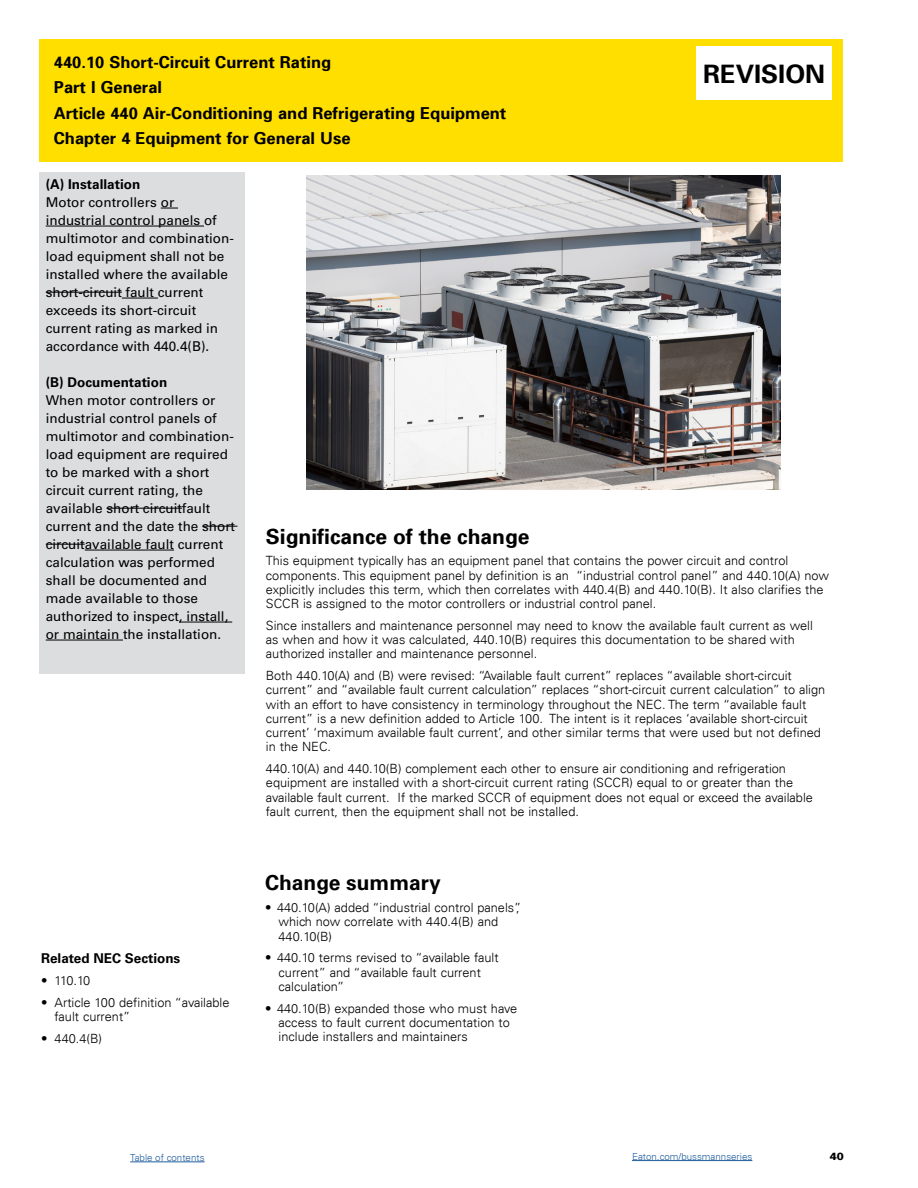
<style>
.page{position:relative;width:918px;height:1188px;background:#fff}
.page>*{position:absolute;margin:0;border:0;box-sizing:border-box;transform-origin:0 0}
.t1{font:700 25.5px "Univers 65";color:#000}
.t2{font:700 21px "Univers 65";color:#000}
.t3{font:700 21px "Univers LT Std";color:#000}
.t4{font:700 16.5px/25.5px "Univers 65";color:#000}
.t5{font:13.5px/18px "Univers LT Std";color:#000}
.t6{font:700 13.5px "Univers LT Std";color:#000}
.t7{font:300 12.75px/14.2px "Univers LT";color:#000}
.t8{font:900 10.5px "Univers 75";color:#000}
.t9{font:300 9.75px "Univers LT";color:#215e9e}
</style>
<div class="page">
<div style="left:39px;top:39px;width:804px;height:123px;background:#ffdf00"></div>
<div style="left:39px;top:172px;width:205px;height:501px;background:#dcddde"></div>
<svg style="left:161px;top:208px;width:17px;height:1px"></svg>
<hr style="left:46px;top:226px;width:158px;height:1px;background:#000">
<hr style="left:122px;top:298px;width:36px;height:1px;background:#000">
<hr style="left:85px;top:550px;width:89px;height:1px;background:#000">
<hr style="left:179px;top:622px;width:53px;height:1px;background:#000">
<hr style="left:46px;top:640px;width:77px;height:1px;background:#000">
<hr style="left:46px;top:292px;width:76px;height:1px;background:#000">
<hr style="left:107px;top:508px;width:75px;height:1px;background:#000">
<hr style="left:202px;top:526px;width:35px;height:1px;background:#000">
<hr style="left:46px;top:544px;width:39px;height:1px;background:#000">
<div style="left:697px;top:46px;width:135px;height:54px;background:#fff"></div>
<img style="left:307px;top:176px;width:474px;height:314px">
<hr style="left:632px;top:1160px;width:120px;height:1px;background:#215e9e">
<hr style="left:130px;top:1162px;width:75px;height:1px;background:#215e9e">
<p class="t4" style="left:54px;top:48px;width:454px">440.10 Short-Circuit Current Rating<br>Part I General<br>Article 440 Air-Conditioning and Refrigerating Equipment Chapter 4 Equipment for General Use</p>
<h1 class="t1" style="left:703px;top:57px;width:123px">REVISION</h1>
<p class="t6" style="left:46px;top:176px;width:96px">(A) Installation</p>
<p class="t5" style="left:46px;top:193px;width:190px">Motor controllers or industrial control panels of multimotor and combination&shy;load equipment shall not be installed where the available short-circuit fault current exceeds its short-circuit current rating as marked in accordance with 440.4(B).</p>
<p class="t6" style="left:46px;top:374px;width:123px">(B) Documentation</p>
<p class="t5" style="left:46px;top:391px;width:191px">When motor controllers or industrial control panels of multimotor and combination&shy;load equipment are required to be marked with a short circuit current rating, the available short circuitfault current and the date the short circuitavailable fault current calculation was performed shall be documented and made available to those authorized to inspect, install, or maintain the installation.</p>
<p class="t6" style="left:41px;top:951px;width:141px">Related NEC Sections</p>
<p class="t7" style="left:41px;top:974px;width:51px">• 110.10</p>
<p class="t7" style="left:55px;top:995px;width:176px;text-indent:-14px">• Article 100 definition “available fault current”</p>
<p class="t7" style="left:41px;top:1031px;width:62px">• 440.4(B)</p>
<h2 class="t2" style="left:266px;top:523px;width:265px">Significance of the change</h2>
<p class="t7" style="left:266px;top:554px;width:565px">This equipment typically has an equipment panel that contains the power circuit and control components. This equipment panel by definition is an “industrial control panel” and 440.10(A) now explicitly includes this term, which then correlates with 440.4(B) and 440.10(B). It also clarifies the SCCR is assigned to the motor controllers or industrial control panel.</p>
<p class="t7" style="left:266px;top:618px;width:549px">Since installers and maintenance personnel may need to know the available fault current as well as when and how it was calculated, 440.10(B) requires this documentation to be shared with authorized installer and maintenance personnel.</p>
<p class="t7" style="left:266px;top:669px;width:561px">Both 440.10(A) and (B) were revised: “Available fault current” replaces “available short-circuit current” and “available fault current calculation” replaces “short-circuit current calculation” to align with an effort to have consistency in terminology throughout the NEC. The term “available fault current” is a new definition added to Article 100. The intent is it replaces ‘available short-circuit current’ ‘maximum available fault current’, and other similar terms that were used but not defined in the NEC.</p>
<p class="t7" style="left:266px;top:762px;width:549px">440.10(A) and 440.10(B) complement each other to ensure air conditioning and refrigeration equipment are installed with a short-circuit current rating (SCCR) equal to or greater than the available fault current. If the marked SCCR of equipment does not equal or exceed the available fault current, then the equipment shall not be installed.</p>
<h2 class="t3" style="left:265px;top:871px;width:177px">Change summary</h2>
<p class="t7" style="left:279px;top:900px;width:244px;text-indent:-14px">• 440.10(A) added “industrial control panels”, which now correlate with 440.4(B) and<br>440.10(B)</p>
<p class="t7" style="left:279px;top:951px;width:222px;text-indent:-14px">• 440.10 terms revised to “available fault current” and “available fault current calculation”</p>
<p class="t7" style="left:279px;top:1001px;width:240px;text-indent:-14px">• 440.10(B) expanded those who must have access to fault current documentation to include installers and maintainers</p>
<p class="t9" style="left:130px;top:1152px;width:76px">Table of contents</p>
<p class="t9" style="left:632px;top:1150px;width:122px">Eaton.com/bussmannseries</p>
<p class="t8" style="left:830px;top:1149px;width:16px">40</p>
</div>
